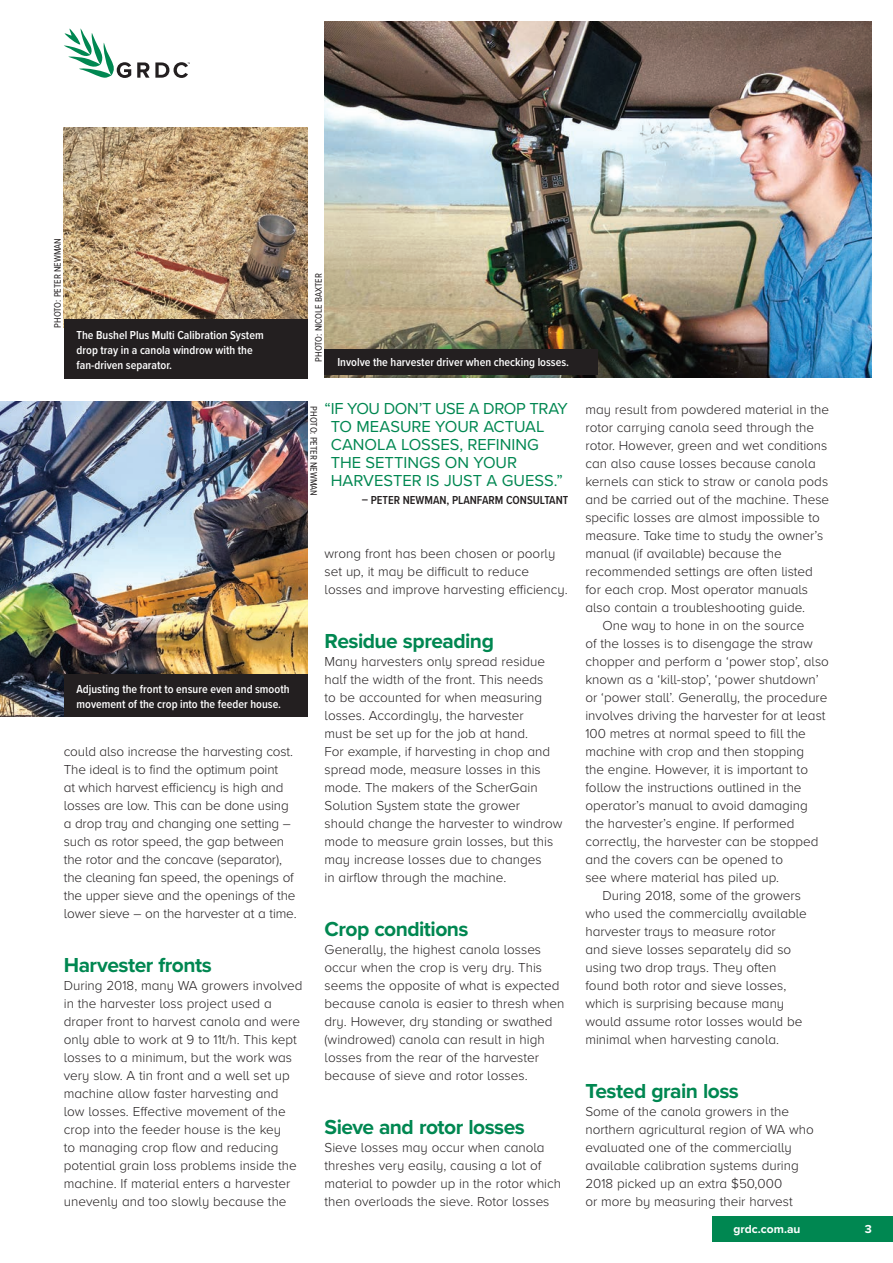
<style>
.page{position:relative;width:893px;height:1263px;background:#fff}
.page>*{position:absolute;margin:0;border:0;box-sizing:border-box;transform-origin:0 0}
._002_Precede{font:700 21px "Proxima Nova";letter-spacing:-.025em;color:#008751}
._005_Quote_small{font:16.5px/18px "Proxima Nova";letter-spacing:-.005em;color:#008751}
._003_Body_fullout{font:300 13.5px/18px "Proxima Nova A";color:#231f20}
._003_Body{font:300 13.5px/18px "Proxima Nova A";color:#231f20}
._009_Caption{font:600 12px/15px "Proxima Nova Cond";color:#fff}
._009_Caption-2{font:600 12px "Proxima Nova Cond";color:#231f20}
.t1{font:700 12px "Proxima Nova";color:#fff}
._009_Credit{font:9.75px "Proxima Nova Cond";color:#231f20}
</style>
<div class="page">
<div style="left:712px;top:1216px;width:181px;height:26px;background:#008751"></div>
<svg style="left:64px;top:28px;width:67px;height:50px"></svg>
<svg style="left:137px;top:62px;width:53px;height:16px"></svg>
<img style="left:64px;top:128px;width:244px;height:191px">
<img style="left:0;top:401px;width:308px;height:316px">
<img style="left:325px;top:21px;width:547px;height:356px">
<div style="left:64px;top:319px;width:244px;height:60px;background:#231f20"></div>
<div style="left:64px;top:674px;width:244px;height:43px;background:#231f20"></div>
<div style="left:325px;top:349px;width:273px;height:25px;background:#231f20"></div>
<p class="_009_Credit" style="left:50px;top:328px;width:91px;rotate:-90deg">PHOTO: PETER NEWMAN</p>
<p class="_009_Caption" style="left:77px;top:327px;width:189px">The Bushel Plus Multi Calibration System drop tray in a canola windrow with the fan-driven separator.</p>
<p class="_009_Credit" style="left:311px;top:362px;width:90px;rotate:-90deg">PHOTO: NICOLE BAXTER</p>
<p class="_009_Caption" style="left:337px;top:355px;width:233px">Involve the harvester driver when checking losses.</p>
<p class="_009_Credit" style="left:321px;top:406px;width:91px;rotate:90deg">PHOTO: PETER NEWMAN</p>
<p class="_005_Quote_small" style="left:331px;top:399px;width:239px;text-indent:-6px">“IF YOU DON’T USE A DROP TRAY<br>TO MEASURE YOUR ACTUAL<br>CANOLA LOSSES, REFINING<br>THE SETTINGS ON YOUR<br>HARVESTER IS JUST A GUESS.”</p>
<p class="_009_Caption-2" style="left:362px;top:491px;width:208px">– PETER NEWMAN, PLANFARM CONSULTANT</p>
<p class="_009_Caption" style="left:77px;top:681px;width:214px">Adjusting the front to ensure even and smooth movement of the crop into the feeder house.</p>
<p class="_003_Body" style="left:64px;top:742px;width:234px">could also increase the harvesting cost.<br>The ideal is to find the optimum point<br>at which harvest efficiency is high and losses are low. This can be done using a drop tray and changing one setting – such as rotor speed, the gap between the rotor and the concave (separator), the cleaning fan speed, the openings of the upper sieve and the openings of the lower sieve – on the harvester at a time.</p>
<p class="_002_Precede" style="left:64px;top:949px;width:150px">Harvester fronts</p>
<p class="_003_Body_fullout" style="left:64px;top:976px;width:240px">During 2018, many WA growers involved in the harvester loss project used a draper front to harvest canola and were only able to work at 9 to 11t/h. This kept losses to a minimum, but the work was very slow. A tin front and a well set up machine allow faster harvesting and low losses. Effective movement of the crop into the feeder house is the key<br>to managing crop flow and reducing potential grain loss problems inside the machine. If material enters a harvester unevenly and too slowly because the</p>
<p class="_003_Body_fullout" style="left:325px;top:544px;width:245px">wrong front has been chosen or poorly set up, it may be difficult to reduce losses and improve harvesting efficiency.</p>
<p class="_002_Precede" style="left:325px;top:625px;width:171px">Residue spreading</p>
<p class="_003_Body_fullout" style="left:325px;top:652px;width:239px">Many harvesters only spread residue half the width of the front. This needs<br>to be accounted for when measuring losses. Accordingly, the harvester<br>must be set up for the job at hand.<br>For example, if harvesting in chop and spread mode, measure losses in this mode. The makers of the ScherGain Solution System state the grower should change the harvester to windrow mode to measure grain losses, but this may increase losses due to changes<br>in airflow through the machine.</p>
<p class="_002_Precede" style="left:325px;top:913px;width:146px">Crop conditions</p>
<p class="_003_Body_fullout" style="left:325px;top:940px;width:241px">Generally, the highest canola losses occur when the crop is very dry. This seems the opposite of what is expected because canola is easier to thresh when dry. However, dry standing or swathed (windrowed) canola can result in high losses from the rear of the harvester because of sieve and rotor losses.</p>
<p class="_002_Precede" style="left:325px;top:1111px;width:202px">Sieve and rotor losses</p>
<p class="_003_Body_fullout" style="left:325px;top:1138px;width:238px">Sieve losses may occur when canola threshes very easily, causing a lot of material to powder up in the rotor which then overloads the sieve. Rotor losses</p>
<p class="_003_Body_fullout" style="left:585px;top:400px;width:245px">may result from powdered material in the rotor carrying canola seed through the rotor. However, green and wet conditions can also cause losses because canola kernels can stick to straw or canola pods and be carried out of the machine. These specific losses are almost impossible to measure. Take time to study the owner’s manual (if available) because the recommended settings are often listed for each crop. Most operator manuals also contain a troubleshooting guide.</p>
<p class="_003_Body" style="left:585px;top:616px;width:245px;text-indent:17px">One way to hone in on the source<br>of the losses is to disengage the straw chopper and perform a ‘power stop’, also known as a ‘kill-stop’, ‘power shutdown’ or ‘power stall’. Generally, the procedure involves driving the harvester for at least 100 metres at normal speed to fill the machine with crop and then stopping<br>the engine. However, it is important to follow the instructions outlined in the operator’s manual to avoid damaging the harvester’s engine. If performed correctly, the harvester can be stopped and the covers can be opened to<br>see where material has piled up.</p>
<p class="_003_Body" style="left:585px;top:886px;width:223px;text-indent:17px">During 2018, some of the growers who used the commercially available harvester trays to measure rotor<br>and sieve losses separately did so using two drop trays. They often found both rotor and sieve losses, which is surprising because many would assume rotor losses would be minimal when harvesting canola.</p>
<p class="_002_Precede" style="left:585px;top:1075px;width:155px">Tested grain loss</p>
<p class="_003_Body_fullout" style="left:585px;top:1102px;width:230px">Some of the canola growers in the northern agricultural region of WA who evaluated one of the commercially available calibration systems during 2018 picked up an extra $50,000<br>or more by measuring their harvest</p>
<p class="t1" style="left:733px;top:1220px;width:69px">grdc.com.au</p>
<p class="t1" style="left:865px;top:1220px;width:9px">3</p>
</div>
